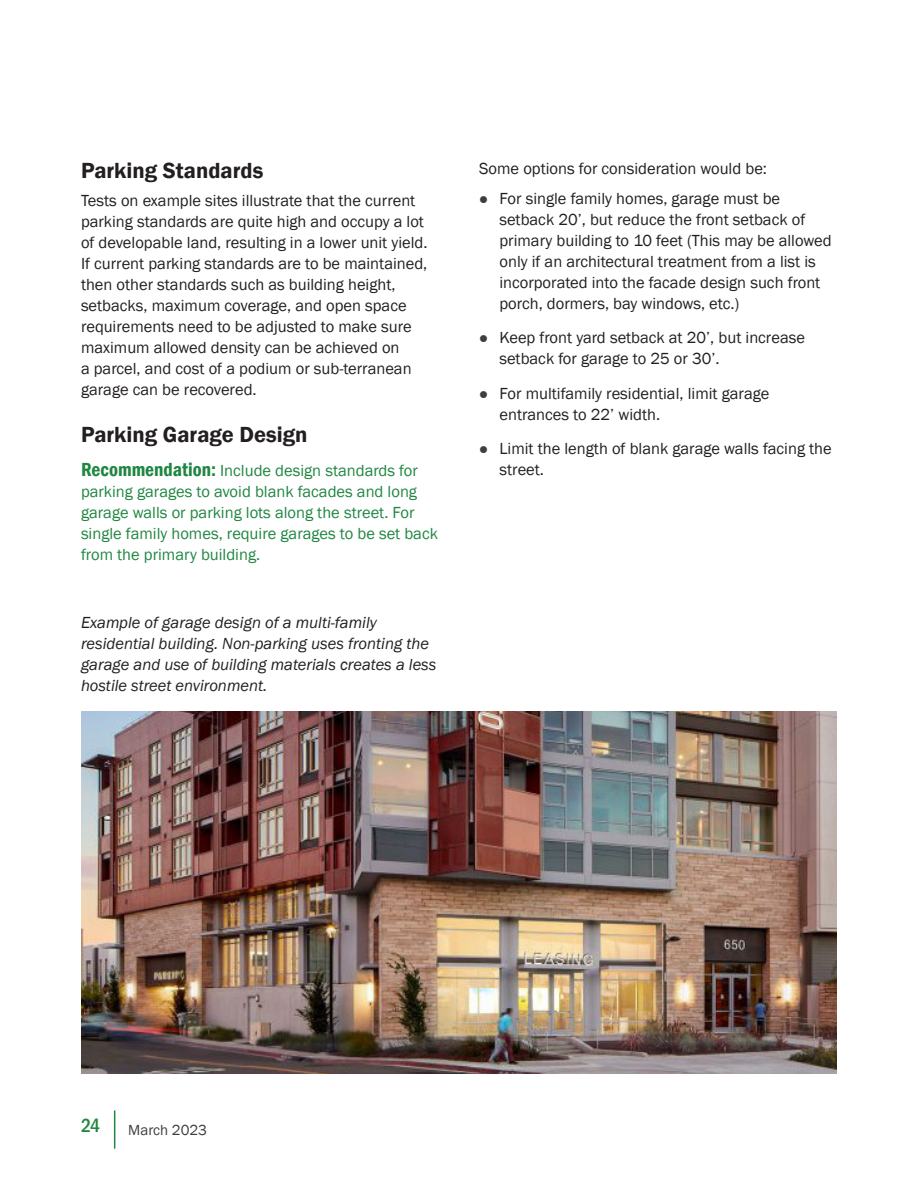
<style>
.page{position:relative;width:918px;height:1188px;background:#fff}
.page>*{position:absolute;margin:0;border:0;box-sizing:border-box;transform-origin:0 0}
.Heading_5{font:600 22.5px "Franklin Gothic";color:#231f20}
.Heading_4{font:600 22.5px "Franklin Gothic";color:#231f20}
.t1{font:500 condensed 19.5px "Franklin Gothic";color:#208641}
.t2{font:16.5px/21px "Franklin Gothic";color:#231f20}
.t3{font:16.5px/21px "Franklin Gothic";color:#208641}
.italic{font:italic 16.5px/21px "Franklin Gothic";color:#231f20}
.t4{font:15px "Franklin Gothic";color:#3e3e3f}
.s1{font-weight:600;font-stretch:condensed;font-size:19.5px}
</style>
<div class="page">
<hr style="left:114px;top:1110px;width:1px;height:39px;background:#208641">
<img style="left:81px;top:712px;width:756px;height:361px">
<p class="Heading_4" style="left:81px;top:156px;width:184px">Parking Standards</p>
<p class="t2" style="left:81px;top:190px;width:348px">Tests on example sites illustrate that the current parking standards are quite high and occupy a lot of developable land, resulting in a lower unit yield.<br>If current parking standards are to be maintained, then other standards such as building height, setbacks, maximum coverage, and open space requirements need to be adjusted to make sure maximum allowed density can be achieved on<br>a parcel, and cost of a podium or sub-terranean garage can be recovered.</p>
<p class="Heading_5" style="left:81px;top:420px;width:228px">Parking Garage Design</p>
<p class="t3" style="left:81px;top:461px;width:358px"><span class="s1">Recommendation:</span> Include design standards for parking garages to avoid blank facades and long garage walls or parking lots along the street. For single family homes, require garages to be set back from the primary building.</p>
<p class="italic" style="left:81px;top:612px;width:357px">Example of garage design of a multi-family residential building. Non-parking uses fronting the garage and use of building materials creates a less hostile street environment.</p>
<p class="t2" style="left:479px;top:158px;width:289px">Some options for consideration would be:</p>
<p class="t2" style="left:500px;top:188px;width:334px">For single family homes, garage must be setback 20’, but reduce the front setback of primary building to 10 feet (This may be allowed only if an architectural treatment from a list is incorporated into the facade design such front porch, dormers, bay windows, etc.)</p>
<p class="t2" style="left:500px;top:327px;width:307px">Keep front yard setback at 20’, but increase setback for garage to 25 or 30’.</p>
<p class="t2" style="left:500px;top:383px;width:271px">For multifamily residential, limit garage entrances to 22’ width.</p>
<p class="t2" style="left:500px;top:438px;width:334px">Limit the length of blank garage walls facing the street.</p>
<p class="t1" style="left:81px;top:1113px;width:21px">24</p>
<p class="t4" style="left:128px;top:1120px;width:80px">March 2023</p>
</div>
